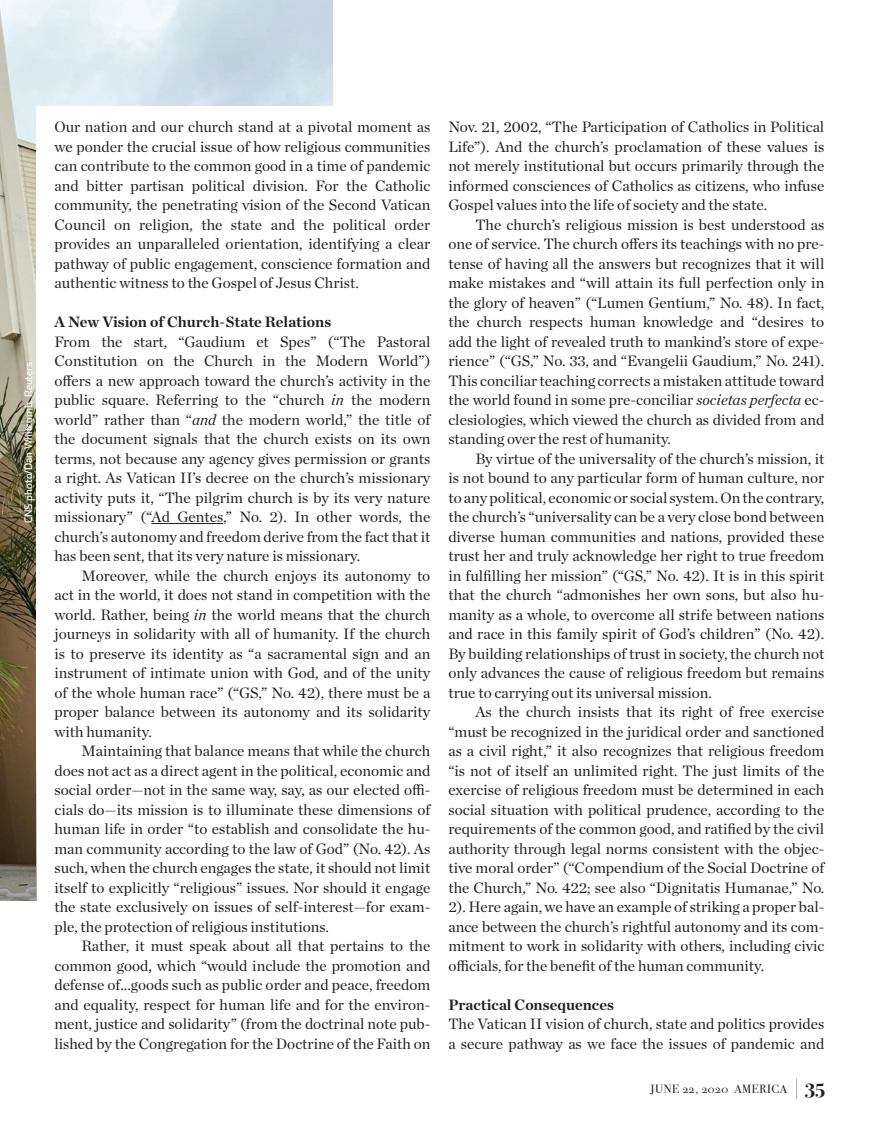
<style>
.page{position:relative;width:878px;height:1134px;background:#fff}
.page>*{position:absolute;margin:0;border:0;box-sizing:border-box;transform-origin:0 0}
.t1{font:15.3px/19.5px "Chronicle Deck";color:#231f20;text-align:justify}
.t2{font:700 15.3px "Chronicle Deck";color:#231f20}
.t3{font:12px "Bodoni Svty Two OSITCTT";letter-spacing:.05em;color:#231f20}
.t4{font:10.5px "Stainless";color:#fff}
.s1{font-style:italic}
.s2{font-family:"Stainless";font-weight:100;font-size:20.7px}
.s3{font-weight:700;font-size:21px}
</style>
<div class="page">
<img style="left:0;top:0;width:333px;height:707px">
<div style="left:37px;top:106px;width:808px;height:958px;background:#fff"></div>
<hr style="left:151px;top:523px;width:72px;height:1px;background:#231f20">
<svg style="left:0;top:707px;width:37px;height:193px;background:#61513c"></svg>
<p class="t4" style="left:22px;top:523px;width:163px;rotate:-90deg">CNS photo/Dan Whitcomb, Reuters</p>
<p class="t1" style="left:54px;top:116px;width:377px">Our nation and our church stand at a pivotal moment as we ponder the crucial issue of how religious communities can contribute to the common good in a time of pandemic and bitter partisan political division. For the Catholic community, the penetrating vision of the Second Vatican Council on religion, the state and the political order provides an unparalleled orientation, identifying a clear pathway of public engagement, conscience formation and authentic witness to the Gospel of Jesus Christ.</p>
<p class="t2" style="left:54px;top:310px;width:278px">A New Vision of Church-State Relations</p>
<p class="t1" style="left:54px;top:331px;width:377px">From the start, “Gaudium et Spes” (“The Pastoral Constitution on the Church in the Modern World”) offers a new approach toward the church’s activity in the public square. Referring to the “church <span class="s1">in</span> the modern world” rather than “<span class="s1">and</span> the modern world,” the title of the document signals that the church exists on its own terms, not because any agency gives permission or grants a right. As Vatican II’s decree on the church’s missionary activity puts it, “The pilgrim church is by its very nature missionary” (“Ad Gentes,” No. 2). In other words, the church’s autonomy and freedom derive from the fact that it has been sent, that its very nature is missionary.</p>
<p class="t1" style="left:54px;top:565px;width:377px;text-indent:27px">Moreover, while the church enjoys its autonomy to act in the world, it does not stand in competition with the world. Rather, being <span class="s1">in</span> the world means that the church journeys in solidarity with all of humanity. If the church is to preserve its identity as “a sacramental sign and an instrument of intimate union with God, and of the unity of the whole human race” (“GS,” No. 42), there must be a proper balance between its autonomy and its solidarity with humanity.</p>
<p class="t1" style="left:54px;top:740px;width:377px;text-indent:27px">Maintaining that balance means that while the church does not act as a direct agent in the political, economic and social order—not in the same way, say, as our elected offi&shy;cials do—its mission is to illuminate these dimensions of human life in order “to establish and consolidate the hu&shy;man community according to the law of God” (No. 42). As such, when the church engages the state, it should not limit itself to explicitly “religious” issues. Nor should it engage the state exclusively on issues of self-interest—for exam&shy;ple, the protection of religious institutions.</p>
<p class="t1" style="left:54px;top:935px;width:377px;text-indent:27px">Rather, it must speak about all that pertains to the common good, which “would include the promotion and defense of...goods such as public order and peace, freedom and equality, respect for human life and for the environ&shy;ment, justice and solidarity” (from the doctrinal note pub&shy;lished by the Congregation for the Doctrine of the Faith on</p>
<p class="t1" style="left:448px;top:116px;width:377px">Nov. 21, 2002, “The Participation of Catholics in Political Life”). And the church’s proclamation of these values is not merely institutional but occurs primarily through the informed consciences of Catholics as citizens, who infuse Gospel values into the life of society and the state.</p>
<p class="t1" style="left:448px;top:214px;width:377px;text-indent:27px">The church’s religious mission is best understood as one of service. The church offers its teachings with no pre&shy;tense of having all the answers but recognizes that it will make mistakes and “will attain its full perfection only in the glory of heaven” (“Lumen Gentium,” No. 48). In fact, the church respects human knowledge and “desires to add the light of revealed truth to mankind’s store of expe&shy;rience” (“GS,” No. 33, and “Evangelii Gaudium,” No. 241).<br>This conciliar teaching corrects a mistaken attitude toward the world found in some pre-conciliar <span class="s1">societas perfecta</span> ec&shy;clesiologies, which viewed the church as divided from and standing over the rest of humanity.</p>
<p class="t1" style="left:448px;top:448px;width:377px;text-indent:27px">By virtue of the universality of the church’s mission, it is not bound to any particular form of human culture, nor to any political, economic or social system. On the contrary, the church’s “universality can be a very close bond between diverse human communities and nations, provided these trust her and truly acknowledge her right to true freedom in fulfilling her mission” (“GS,” No. 42). It is in this spirit that the church “admonishes her own sons, but also hu&shy;manity as a whole, to overcome all strife between nations and race in this family spirit of God’s children” (No. 42).<br>By building relationships of trust in society, the church not only advances the cause of religious freedom but remains true to carrying out its universal mission.</p>
<p class="t1" style="left:448px;top:701px;width:377px;text-indent:27px">As the church insists that its right of free exercise “must be recognized in the juridical order and sanctioned as a civil right,” it also recognizes that religious freedom “is not of itself an unlimited right. The just limits of the exercise of religious freedom must be determined in each social situation with political prudence, according to the requirements of the common good, and ratified by the civil authority through legal norms consistent with the objec&shy;tive moral order” (“Compendium of the Social Doctrine of the Church,” No. 422; see also “Dignitatis Humanae,” No.<br>2). Here again, we have an example of striking a proper bal&shy;ance between the church’s rightful autonomy and its com&shy;mitment to work in solidarity with others, including civic officials, for the benefit of the human community.</p>
<p class="t2" style="left:448px;top:992px;width:167px">Practical Consequences</p>
<p class="t1" style="left:448px;top:1013px;width:377px">The Vatican II vision of church, state and politics provides a secure pathway as we face the issues of pandemic and</p>
<p class="t3" style="left:650px;top:1082px;width:175px">JUNE 22, 2020 AMERICA <span class="s2">|</span> <span class="s3">35</span></p>
</div>
